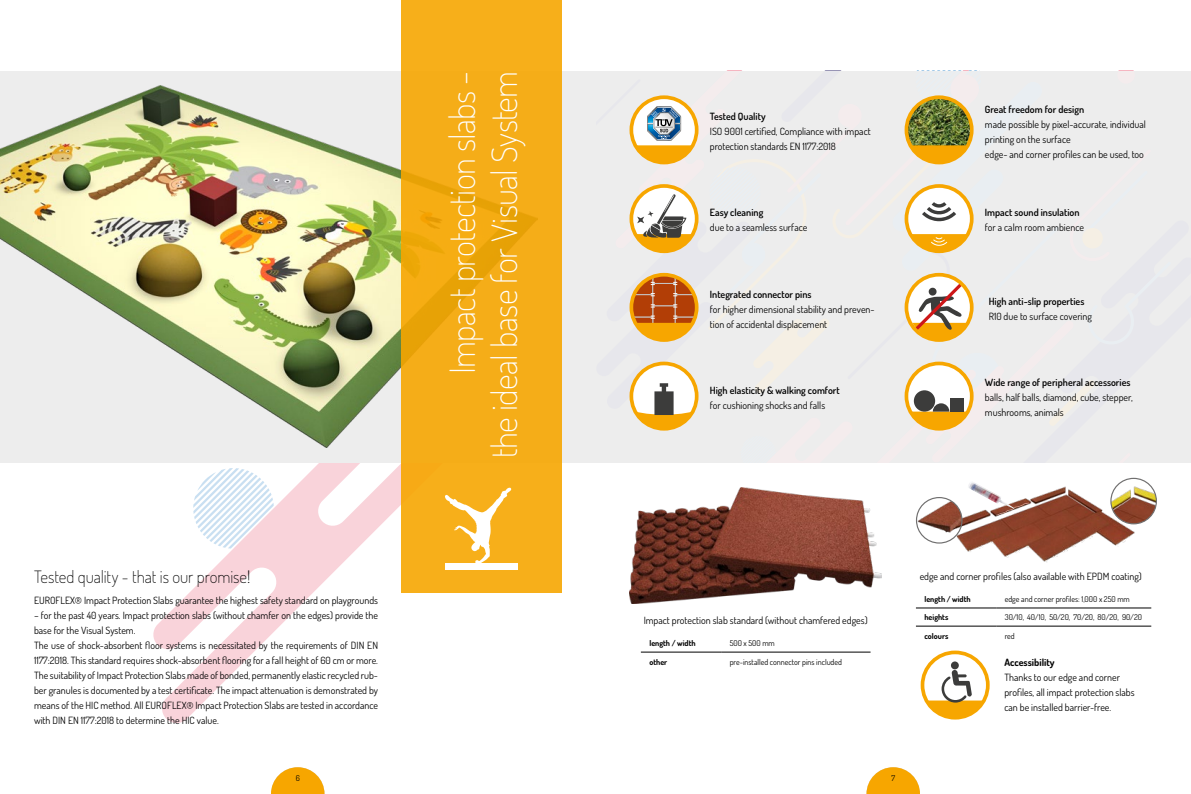
<style>
.page{position:relative;width:1191px;height:794px;background:#fff}
.page>*{position:absolute;margin:0;border:0;box-sizing:border-box;transform-origin:0 0}
.t1{font:200 35px/42px "Dosis";letter-spacing:-.02em;color:#fff;text-align:right}
.t2{font:200 17px "Dosis";letter-spacing:-.005em;color:#000}
.t3{font:10px/15px "Dosis";color:#000}
.t4{font:600 10px "Dosis";color:#000}
.t5{font:700 10px "Dosis";color:#000}
.t6{font:8px "Dosis";color:#000}
.t7{font:700 8px "Dosis";color:#000}
</style>
<div class="page">
<svg style="left:152px;top:462px;width:300px;height:261px"></svg>
<div style="left:1172px;top:220px;width:19px;height:242px;background:#ededed"></div>
<div style="left:0;top:71px;width:595px;height:391px;background:#ededed"></div>
<img style="left:0;top:85px;width:401px;height:363px">
<svg style="left:401px;top:0;width:160px;height:592px;fill:#f5ad18"></svg>
<img style="left:935px;top:477px;width:206px;height:86px">
<svg style="left:995px;top:502px;width:35px;height:14px"></svg>
<img style="left:967px;top:481px;width:47px;height:28px">
<img style="left:916px;top:497px;width:46px;height:38px">
<div style="left:916px;top:497px;width:46px;height:46px;border:1px solid #706f6f;border-radius:50%"></div>
<img style="left:1111px;top:483px;width:45px;height:41px">
<div style="left:1110px;top:478px;width:47px;height:46px;border:1px solid #706f6f;border-radius:50%"></div>
<hr style="left:916px;top:608px;width:80px;height:1px;background:#000">
<hr style="left:996px;top:608px;width:155px;height:1px;background:#000">
<hr style="left:916px;top:626px;width:80px;height:1px;background:#000">
<hr style="left:996px;top:626px;width:155px;height:1px;background:#000">
<svg style="left:922px;top:652px;width:65px;height:65px"></svg>
<div style="left:920px;top:650px;width:69px;height:69px;border:4px solid #f7a600;border-radius:50%"></div>
<div style="left:951px;top:661px;width:7px;height:8px;background:#3c3c3b;border-radius:50%"></div>
<svg style="left:926px;top:670px;width:58px;height:47px"></svg>
<hr style="left:641px;top:652px;width:80px;height:1px;background:#000">
<hr style="left:721px;top:652px;width:149px;height:1px;background:#000">
<svg style="left:445px;top:488px;width:66px;height:75px"></svg>
<div style="left:445px;top:563px;width:72px;height:6px;background:#fff"></div>
<svg style="left:595px;top:71px;width:577px;height:391px"></svg>
<img style="left:629px;top:488px;width:253px;height:115px">
<svg style="left:866px;top:767px;width:54px;height:27px"></svg>
<svg style="left:271px;top:767px;width:53px;height:27px"></svg>
<h1 class="t1" style="left:440px;top:458px;width:389px;rotate:-90deg">Impact protection slabs -<br>the ideal base for Visual System</h1>
<p class="t4" style="left:710px;top:110px;width:57px">Tested Quality</p>
<p class="t3" style="left:710px;top:124px;width:162px">ISO 9001 certified, Compliance with impact protection standards EN 1177:2018</p>
<p class="t4" style="left:710px;top:206px;width:55px">Easy cleaning</p>
<p class="t3" style="left:710px;top:220px;width:99px">due to a seamless surface</p>
<p class="t4" style="left:710px;top:287px;width:103px">Integrated connector pins</p>
<p class="t3" style="left:710px;top:301px;width:166px">for higher dimensional stability and preven&shy;tion of accidental displacement</p>
<p class="t4" style="left:710px;top:383px;width:131px">High elasticity &amp; walking comfort</p>
<p class="t3" style="left:710px;top:397px;width:117px">for cushioning shocks and falls</p>
<p class="t4" style="left:985px;top:102px;width:101px">Great freedom for design</p>
<p class="t3" style="left:985px;top:116px;width:162px">made possible by pixel-accurate, individual printing on the surface<br>edge- and corner profiles can be used, too</p>
<p class="t4" style="left:985px;top:206px;width:96px">Impact sound insulation</p>
<p class="t3" style="left:985px;top:220px;width:101px">for a calm room ambience</p>
<p class="t4" style="left:988px;top:295px;width:97px">High anti-slip properties</p>
<p class="t3" style="left:988px;top:308px;width:105px">R10 due to surface covering</p>
<p class="t4" style="left:985px;top:376px;width:147px">Wide range of peripheral accessories</p>
<p class="t3" style="left:985px;top:390px;width:149px">balls, half balls, diamond, cube, stepper, mushrooms, animals</p>
<h2 class="t2" style="left:34px;top:565px;width:218px">Tested quality - that is our promise!</h2>
<p class="t3" style="left:34px;top:592px;width:345px">EUROFLEX® Impact Protection Slabs guarantee the highest safety standard on playgrounds</p>
<p class="t3" style="left:34px;top:607px;width:345px">– for the past 40 years. Impact protection slabs (without chamfer on the edges) provide the base for the Visual System.<br>The use of shock-absorbent floor systems is necessitated by the requirements of DIN EN 1177:2018. This standard requires shock-absorbent flooring for a fall height of 60 cm or more.<br>The suitability of Impact Protection Slabs made of bonded, permanently elastic recycled rub&shy;ber granules is documented by a test certificate. The impact attenuation is demonstrated by means of the HIC method. All EUROFLEX® Impact Protection Slabs are tested in accordance with DIN EN 1177:2018 to determine the HIC value.</p>
<p class="t3" style="left:643px;top:613px;width:225px">Impact protection slab standard (without chamfered edges)</p>
<p class="t7" style="left:649px;top:638px;width:48px">length / width</p>
<p class="t6" style="left:729px;top:638px;width:47px">500 x 500 mm</p>
<p class="t7" style="left:649px;top:656px;width:19px">other</p>
<p class="t6" style="left:729px;top:656px;width:114px">pre-installed connector pins included</p>
<p class="t6" style="left:296px;top:773px;width:6px">6</p>
<p class="t6" style="left:891px;top:773px;width:5px">7</p>
<p class="t3" style="left:919px;top:569px;width:224px">edge and corner profiles (also available with EPDM coating)</p>
<p class="t7" style="left:924px;top:594px;width:48px">length / width</p>
<p class="t6" style="left:1004px;top:594px;width:126px">edge and corner profiles: 1,000 x 250 mm</p>
<p class="t7" style="left:924px;top:612px;width:25px">heights</p>
<p class="t6" style="left:1004px;top:612px;width:139px">30/10, 40/10, 50/20, 70/20, 80/20, 90/20</p>
<p class="t7" style="left:924px;top:630px;width:25px">colours</p>
<p class="t6" style="left:1004px;top:630px;width:12px">red</p>
<p class="t5" style="left:1004px;top:655px;width:52px">Accessibility</p>
<p class="t3" style="left:1004px;top:669px;width:132px">Thanks to our edge and corner profiles, all impact protection slabs can be installed barrier-free.</p>
</div>
